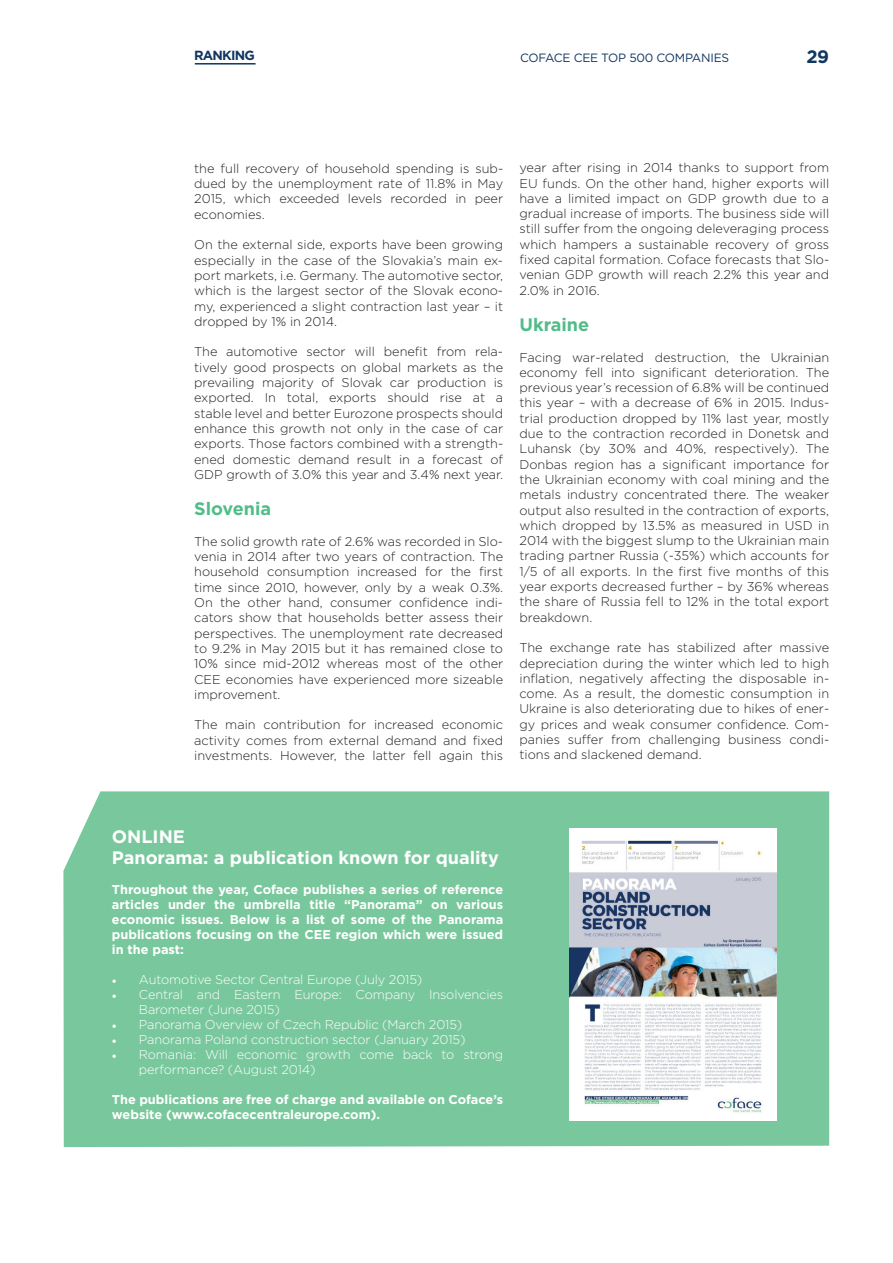
<style>
.page{position:relative;width:893px;height:1263px;background:#fff}
.page>*{position:absolute;margin:0;border:0;box-sizing:border-box;transform-origin:0 0}
.t1{font:700 18px/21px "Gotham";color:#fff}
.t2{font:700 18px "Gotham";color:#50bd88}
.t3{font:700 18px "Gotham";color:#113761}
.t4{font:700 13.2px "Gotham";letter-spacing:-.06em;color:#113761}
.t5{font:300 12.75px/15.3px "Gotham";color:#231f20;text-align:justify}
.t6{font:700 12.75px/15px "Gotham";color:#fff;text-align:justify}
.t7{font:300 12.75px/15px "Gotham";letter-spacing:-.01em;color:#fff}
.t8{font:12px "Gotham";letter-spacing:-.02em;color:#113761}
.s1{font-family:"Minion Pro";font-weight:400}
</style>
<div class="page">
<hr style="left:195px;top:63px;width:61px;height:2px;background:#113761">
<div style="left:63px;top:791px;width:766px;height:356px;background:#79c89d"></div>
<img style="left:570px;top:828px;width:206px;height:292px">
<p class="t4" style="left:194px;top:47px;width:62px">RANKING</p>
<p class="t8" style="left:520px;top:50px;width:210px">COFACE CEE TOP 500 COMPANIES</p>
<h1 class="t3" style="left:806px;top:45px;width:24px">29</h1>
<p class="t5" style="left:194px;top:160px;width:311px">the full recovery of household spending is sub&shy;dued by the unemployment rate of 11.8% in May 2015, which exceeded levels recorded in peer economies.</p>
<p class="t5" style="left:194px;top:237px;width:310px">On the external side, exports have been growing especially in the case of the Slovakia’s main ex&shy;port markets, i.e. Germany. The automotive sector, which is the largest sector of the Slovak econo&shy;my, experienced a slight contraction last year – it dropped by 1% in 2014.</p>
<p class="t5" style="left:194px;top:344px;width:311px">The automotive sector will benefit from rela&shy;tively good prospects on global markets as the prevailing majority of Slovak car production is exported. In total, exports should rise at a stable level and better Eurozone prospects should enhance this growth not only in the case of car exports. Those factors combined with a strength&shy;ened domestic demand result in a forecast of GDP growth of 3.0% this year and 3.4% next year.</p>
<h1 class="t2" style="left:194px;top:497px;width:78px">Slovenia</h1>
<p class="t5" style="left:194px;top:533px;width:311px">The solid growth rate of 2.6% was recorded in Slo&shy;venia in 2014 after two years of contraction. The household consumption increased for the first time since 2010, however, only by a weak 0.3%.<br>On the other hand, consumer confidence indi&shy;cators show that households better assess their perspectives. The unemployment rate decreased to 9.2% in May 2015 but it has remained close to 10% since mid-2012 whereas most of the other CEE economies have experienced more sizeable improvement.</p>
<p class="t5" style="left:194px;top:717px;width:310px">The main contribution for increased economic activity comes from external demand and fixed investments. However, the latter fell again this</p>
<p class="t5" style="left:519px;top:160px;width:311px">year after rising in 2014 thanks to support from EU funds. On the other hand, higher exports will have a limited impact on GDP growth due to a gradual increase of imports. The business side will still suffer from the ongoing deleveraging process which hampers a sustainable recovery of gross fixed capital formation. Coface forecasts that Slo&shy;venian GDP growth will reach 2.2% this year and 2.0% in 2016.</p>
<h1 class="t2" style="left:519px;top:313px;width:71px">Ukraine</h1>
<p class="t5" style="left:519px;top:349px;width:311px">Facing war-related destruction, the Ukrainian economy fell into significant deterioration. The previous year’s recession of 6.8% will be continued this year – with a decrease of 6% in 2015. Indus&shy;trial production dropped by 11% last year, mostly due to the contraction recorded in Donetsk and Luhansk (by 30% and 40%, respectively). The Donbas region has a significant importance for the Ukrainian economy with coal mining and the metals industry concentrated there. The weaker output also resulted in the contraction of exports, which dropped by 13.5% as measured in USD in 2014 with the biggest slump to the Ukrainian main trading partner Russia (-35%) which accounts for 1/5 of all exports. In the first five months of this year exports decreased further – by 36% whereas the share of Russia fell to 12% in the total export breakdown.</p>
<p class="t5" style="left:519px;top:640px;width:311px">The exchange rate has stabilized after massive depreciation during the winter which led to high inflation, negatively affecting the disposable in&shy;come. As a result, the domestic consumption in Ukraine is also deteriorating due to hikes of ener&shy;gy prices and weak consumer confidence. Com&shy;panies suffer from challenging business condi&shy;tions and slackened demand.</p>
<h1 class="t1" style="left:112px;top:826px;width:388px">ONLINE<br>Panorama: a publication known for quality</h1>
<p class="t6" style="left:112px;top:882px;width:393px">Throughout the year, Coface publishes a series of reference articles under the umbrella title “Panorama” on various economic issues. Below is a list of some of the Panorama publications focusing on the CEE region which were issued in the past:</p>
<p class="t7" style="left:112px;top:972px;width:312px"><span class="s1">•</span> Automotive Sector Central Europe (July 2015)</p>
<p class="t7" style="left:139px;top:987px;width:366px;text-indent:-27px"><span class="s1">•</span> Central and Eastern Europe: Company Insolvencies<br>Barometer (June 2015)</p>
<p class="t7" style="left:112px;top:1017px;width:352px"><span class="s1">•</span> Panorama Overview of Czech Republic (March 2015)</p>
<p class="t7" style="left:112px;top:1032px;width:355px"><span class="s1">•</span> Panorama Poland construction sector (January 2015)</p>
<p class="t7" style="left:139px;top:1047px;width:366px;text-indent:-27px"><span class="s1">•</span> Romania: Will economic growth come back to strong performance? (August 2014)</p>
<p class="t6" style="left:112px;top:1092px;width:393px">The publications are free of charge and available on Coface’s website (www.cofacecentraleurope.com).</p>
</div>
